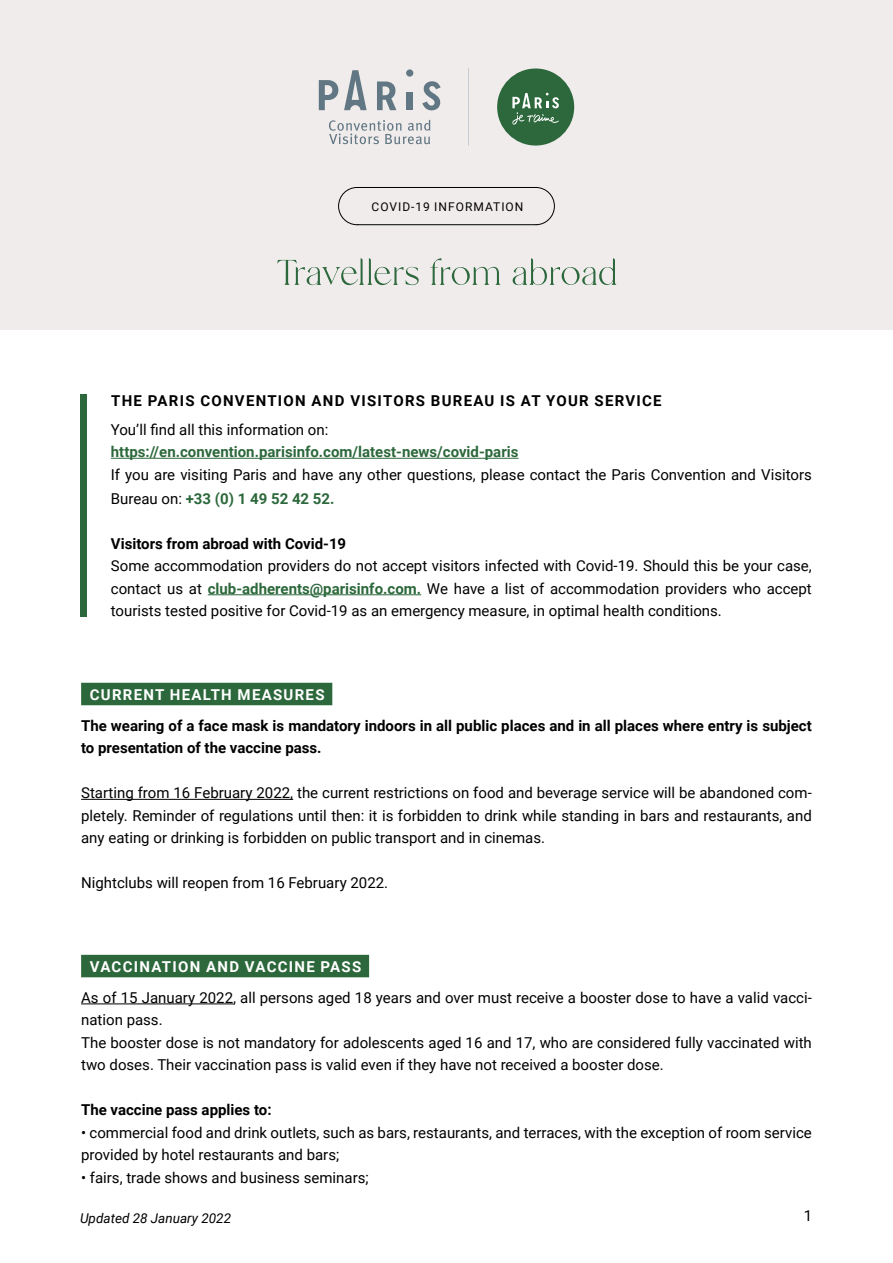
<style>
.page{position:relative;width:893px;height:1263px;background:#fff}
.page>*{position:absolute;margin:0;border:0;box-sizing:border-box;transform-origin:0 0}
.t1{font:51px "Bulgari";letter-spacing:-.005em;color:#2c683b}
.t2{font:15px/22.5px "Roboto";color:#000}
.t3{font:700 15px/22.5px "Roboto";color:#000}
.t4{font:700 15px "Roboto";color:#2c683b}
.t5{font:700 15px "Roboto";letter-spacing:.085em;color:#000}
.t6{font:700 15px "Roboto";letter-spacing:.085em;color:#fff}
.t7{font:italic 13.5px "Roboto";color:#000}
.t8{font:12px "Roboto";letter-spacing:.085em;color:#000}
.s1{font-weight:700;color:#2c683b}
</style>
<div class="page">
<hr style="left:111px;top:458px;width:407px;height:1px;background:#2c683b">
<hr style="left:208px;top:594px;width:213px;height:1px;background:#2c683b">
<div style="left:81px;top:683px;width:251px;height:22px;background:#2c683b"></div>
<hr style="left:81px;top:799px;width:212px;height:1px;background:#000">
<div style="left:81px;top:955px;width:288px;height:22px;background:#2c683b"></div>
<hr style="left:81px;top:1003px;width:152px;height:1px;background:#000">
<div style="left:81px;top:394px;width:6px;height:223px;background:#2c683b"></div>
<div style="left:0;top:0;width:893px;height:330px;background:#f0ecec"></div>
<div style="left:497px;top:68px;width:77px;height:78px;background:#2c683b;border-radius:50%"></div>
<svg style="left:512px;top:93px;width:47px;height:32px"></svg>
<svg style="left:468px;top:68px;width:1px;height:78px"></svg>
<svg style="left:344px;top:70px;width:23px;height:40px"></svg>
<svg style="left:422px;top:81px;width:19px;height:29px"></svg>
<div style="left:406px;top:69px;width:7px;height:8px;background:#617783;border-radius:50%"></div>
<div style="left:407px;top:92px;width:6px;height:18px;background:#617783"></div>
<svg style="left:377px;top:81px;width:19px;height:29px"></svg>
<svg style="left:319px;top:80px;width:19px;height:30px"></svg>
<svg style="left:329px;top:120px;width:101px;height:24px"></svg>
<svg style="left:338px;top:187px;width:217px;height:38px"></svg>
<p class="t8" style="left:372px;top:198px;width:153px">COVID-19 INFORMATION</p>
<h1 class="t1" style="left:275px;top:250px;width:344px">Travellers from abroad</h1>
<p class="t5" style="left:111px;top:390px;width:552px">THE PARIS CONVENTION AND VISITORS BUREAU IS AT YOUR SERVICE</p>
<p class="t2" style="left:111px;top:417px;width:219px">You’ll find all this information on:</p>
<p class="t4" style="left:111px;top:441px;width:409px">https://en.convention.parisinfo.com/latest-news/covid-paris</p>
<p class="t2" style="left:111px;top:462px;width:702px;line-height:24px">If you are visiting Paris and have any other questions, please contact the Paris Convention and Visitors<br>Bureau on: <span class="s1">+33 (0) 1 49 52 42 52.</span></p>
<p class="t3" style="left:111px;top:531px;width:237px">Visitors from abroad with Covid-19</p>
<p class="t2" style="left:111px;top:554px;width:702px;text-align:justify">Some accommodation providers do not accept visitors infected with Covid-19. Should this be your case, contact us at <span class="s1">club-adherents@parisinfo.com.</span> We have a list of accommodation providers who accept tourists tested positive for Covid-19 as an emergency measure, in optimal health conditions.</p>
<p class="t6" style="left:90px;top:684px;width:236px">CURRENT HEALTH MEASURES</p>
<p class="t3" style="left:81px;top:713px;width:732px">The wearing of a face mask is mandatory indoors in all public places and in all places where entry is subject to presentation of the vaccine pass.</p>
<p class="t2" style="left:81px;top:781px;width:732px;text-align:justify">Starting from 16 February 2022, the current restrictions on food and beverage service will be abandoned com&shy;pletely. Reminder of regulations until then: it is forbidden to drink while standing in bars and restaurants, and any eating or drinking is forbidden on public transport and in cinemas.</p>
<p class="t2" style="left:81px;top:871px;width:309px">Nightclubs will reopen from 16 February 2022.</p>
<p class="t6" style="left:90px;top:956px;width:273px">VACCINATION AND VACCINE PASS</p>
<p class="t2" style="left:81px;top:986px;width:732px">As of 15 January 2022, all persons aged 18 years and over must receive a booster dose to have a valid vacci&shy;nation pass.<br>The booster dose is not mandatory for adolescents aged 16 and 17, who are considered fully vaccinated with two doses. Their vaccination pass is valid even if they have not received a booster dose.</p>
<p class="t3" style="left:81px;top:1098px;width:192px">The vaccine pass applies to:</p>
<p class="t2" style="left:81px;top:1121px;width:732px">• commercial food and drink outlets, such as bars, restaurants, and terraces, with the exception of room service provided by hotel restaurants and bars;</p>
<p class="t2" style="left:81px;top:1166px;width:289px">• fairs, trade shows and business seminars;</p>
<p class="t7" style="left:80px;top:1208px;width:153px">Updated 28 January 2022</p>
<p class="t2" style="left:804px;top:1204px;width:10px">1</p>
</div>
